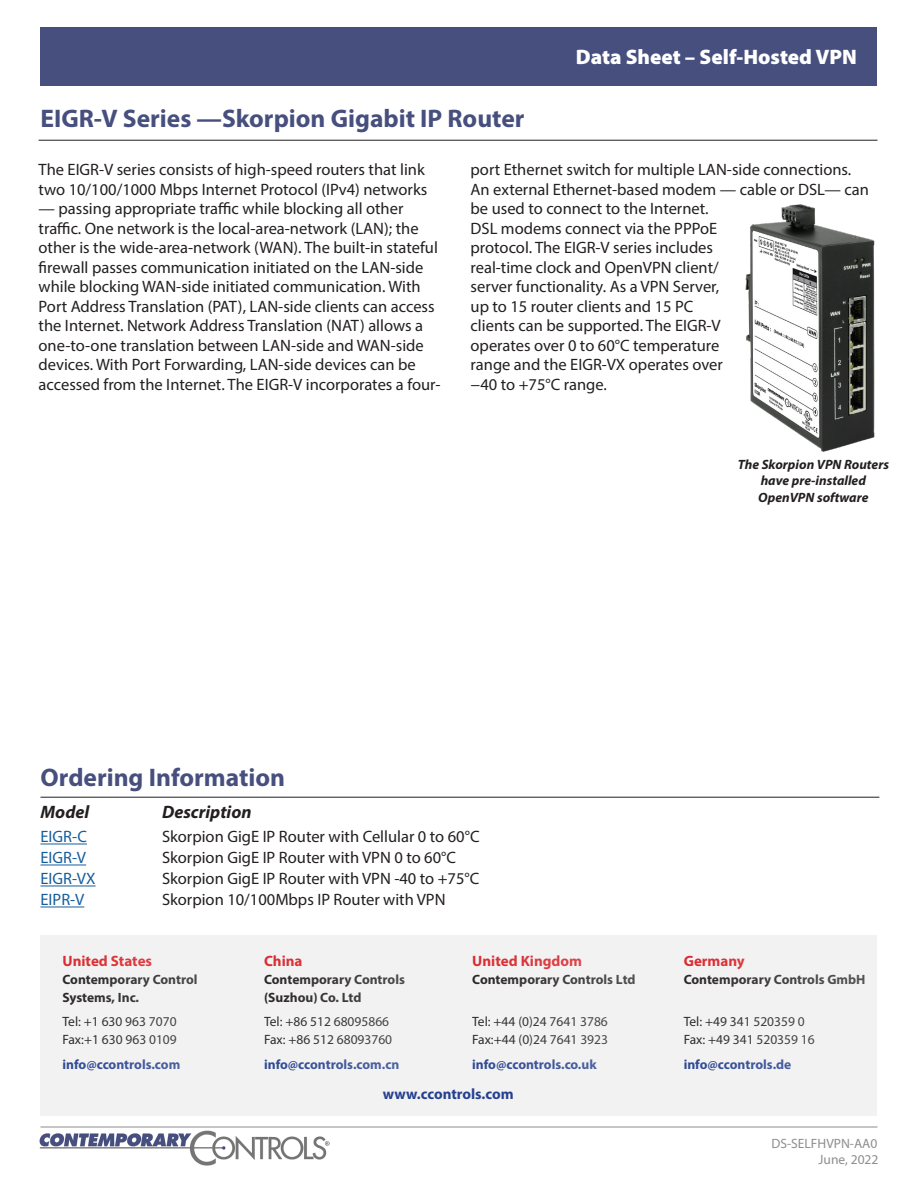
<style>
.page{position:relative;width:918px;height:1188px;background:#fff}
.page>*{position:absolute;margin:0;border:0;box-sizing:border-box;transform-origin:0 0}
.t1{font:700 25.5px "Myriad Pro";color:#464f7e}
.t2{font:900 21px "Myriad Pro";color:#fff}
.t3{font:italic 700 18px "Myriad Pro";color:#231f20}
.t4{font:16.5px/19.5px "Myriad Pro";color:#231f20}
.t5{font:16.5px "Myriad Pro";color:#175d9e}
.t6{font:700 15px "Myriad Pro";color:#da2128}
.t7{font:700 15px "Myriad Pro";color:#25408f}
.t8{font:13.5px/18px "Myriad Pro";color:#231f20}
.t9{font:700 13.5px/18px "Myriad Pro";color:#231f20}
.t10{font:700 13.5px "Myriad Pro";color:#25408f}
.t11{font:italic 700 13.5px/16.5px "Myriad Pro";color:#231f20;text-align:center}
.t12{font:13.5px "Myriad Pro";color:#8e8e8d}
.t13{font:13.5px "Myriad Pro";color:#8e8d8c}
</style>
<div class="page">
<hr style="left:40px;top:1127px;width:838px;height:1px;background:#8e8d8c">
<div style="left:40px;top:27px;width:838px;height:59px;background:#464f7e"></div>
<img style="left:40px;top:1131px;width:290px;height:35px">
<div style="left:40px;top:935px;width:838px;height:181px;background:#f2f2f2"></div>
<hr style="left:40px;top:844px;width:47px;height:1px;background:#175d9e">
<hr style="left:40px;top:865px;width:46px;height:1px;background:#175d9e">
<hr style="left:40px;top:886px;width:56px;height:1px;background:#175d9e">
<hr style="left:40px;top:907px;width:44px;height:1px;background:#175d9e">
<hr style="left:40px;top:797px;width:839px;height:1px;background:#231f20">
<hr style="left:39px;top:140px;width:839px;height:1px;background:#231f20">
<img style="left:745px;top:204px;width:130px;height:248px">
<p class="t2" style="left:576px;top:43px;width:283px">Data Sheet – Self-Hosted VPN</p>
<p class="t1" style="left:40px;top:102px;width:486px">EIGR-V Series —Skorpion Gigabit IP Router</p>
<p class="t4" style="left:39px;top:160px;width:390px">The EIGR-V series consists of high-speed routers that link two 10/100/1000 Mbps Internet Protocol (IPv4) networks</p>
<p class="t4" style="left:39px;top:199px;width:403px">— passing appropriate traffic while blocking all other traffic. One network is the local-area-network (LAN); the other is the wide-area-network (WAN). The built-in stateful firewall passes communication initiated on the LAN-side while blocking WAN-side initiated communication. With Port Address Translation (PAT), LAN-side clients can access the Internet. Network Address Translation (NAT) allows a one-to-one translation between LAN-side and WAN-side devices. With Port Forwarding, LAN-side devices can be accessed from the Internet. The EIGR-V incorporates a four-</p>
<p class="t4" style="left:471px;top:160px;width:400px">port Ethernet switch for multiple LAN-side connections.<br>An external Ethernet-based modem — cable or DSL— can be used to connect to the Internet.<br>DSL modems connect via the PPPoE<br>protocol. The EIGR-V series includes<br>real-time clock and OpenVPN client/<br>server functionality. As a VPN Server,<br>up to 15 router clients and 15 PC<br>clients can be supported. The EIGR-V<br>operates over 0 to 60°C temperature<br>range and the EIGR-VX operates over<br>−40 to +75°C range.</p>
<p class="t11" style="left:738px;top:455px;width:153px">The Skorpion VPN Routers have pre-installed<br>OpenVPN software</p>
<p class="t1" style="left:40px;top:761px;width:246px">Ordering Information</p>
<p class="t3" style="left:40px;top:800px;width:50px">Model</p>
<p class="t3" style="left:162px;top:800px;width:91px">Description</p>
<p class="t5" style="left:40px;top:827px;width:48px">EIGR-C</p>
<p class="t4" style="left:162px;top:827px;width:319px">Skorpion GigE IP Router with Cellular 0 to 60°C</p>
<p class="t5" style="left:40px;top:848px;width:47px">EIGR-V</p>
<p class="t4" style="left:162px;top:848px;width:296px">Skorpion GigE IP Router with VPN 0 to 60°C</p>
<p class="t5" style="left:40px;top:869px;width:57px">EIGR-VX</p>
<p class="t4" style="left:162px;top:869px;width:319px">Skorpion GigE IP Router with VPN -40 to +75°C</p>
<p class="t5" style="left:40px;top:890px;width:45px">EIPR-V</p>
<p class="t4" style="left:162px;top:890px;width:285px">Skorpion 10/100Mbps IP Router with VPN</p>
<p class="t6" style="left:62px;top:951px;width:91px">United States</p>
<p class="t9" style="left:62px;top:970px;width:137px">Contemporary Control<br>Systems, Inc.</p>
<p class="t8" style="left:62px;top:1013px;width:116px">Tel: +1 630 963 7070<br>Fax:+1 630 963 0109</p>
<p class="t10" style="left:62px;top:1056px;width:119px">info@ccontrols.com</p>
<p class="t6" style="left:264px;top:951px;width:40px">China</p>
<p class="t9" style="left:264px;top:970px;width:142px">Contemporary Controls (Suzhou) Co. Ltd</p>
<p class="t8" style="left:264px;top:1013px;width:130px">Tel: +86 512 68095866<br>Fax: +86 512 68093760</p>
<p class="t10" style="left:264px;top:1056px;width:137px">info@ccontrols.com.cn</p>
<p class="t6" style="left:472px;top:951px;width:111px">United Kingdom</p>
<p class="t9" style="left:472px;top:970px;width:165px">Contemporary Controls Ltd</p>
<p class="t8" style="left:472px;top:1013px;width:137px">Tel: +44 (0)24 7641 3786<br>Fax:+44 (0)24 7641 3923</p>
<p class="t10" style="left:472px;top:1056px;width:126px">info@ccontrols.co.uk</p>
<p class="t7" style="left:383px;top:1085px;width:132px">www.ccontrols.com</p>
<p class="t6" style="left:684px;top:951px;width:63px">Germany</p>
<p class="t9" style="left:684px;top:970px;width:183px">Contemporary Controls GmbH</p>
<p class="t8" style="left:684px;top:1013px;width:133px">Tel: +49 341 520359 0<br>Fax: +49 341 520359 16</p>
<p class="t10" style="left:684px;top:1056px;width:109px">info@ccontrols.de</p>
<p class="t12" style="left:771px;top:1135px;width:108px">DS-SELFHVPN-AA0</p>
<p class="t13" style="left:819px;top:1152px;width:61px">June, 2022</p>
</div>
